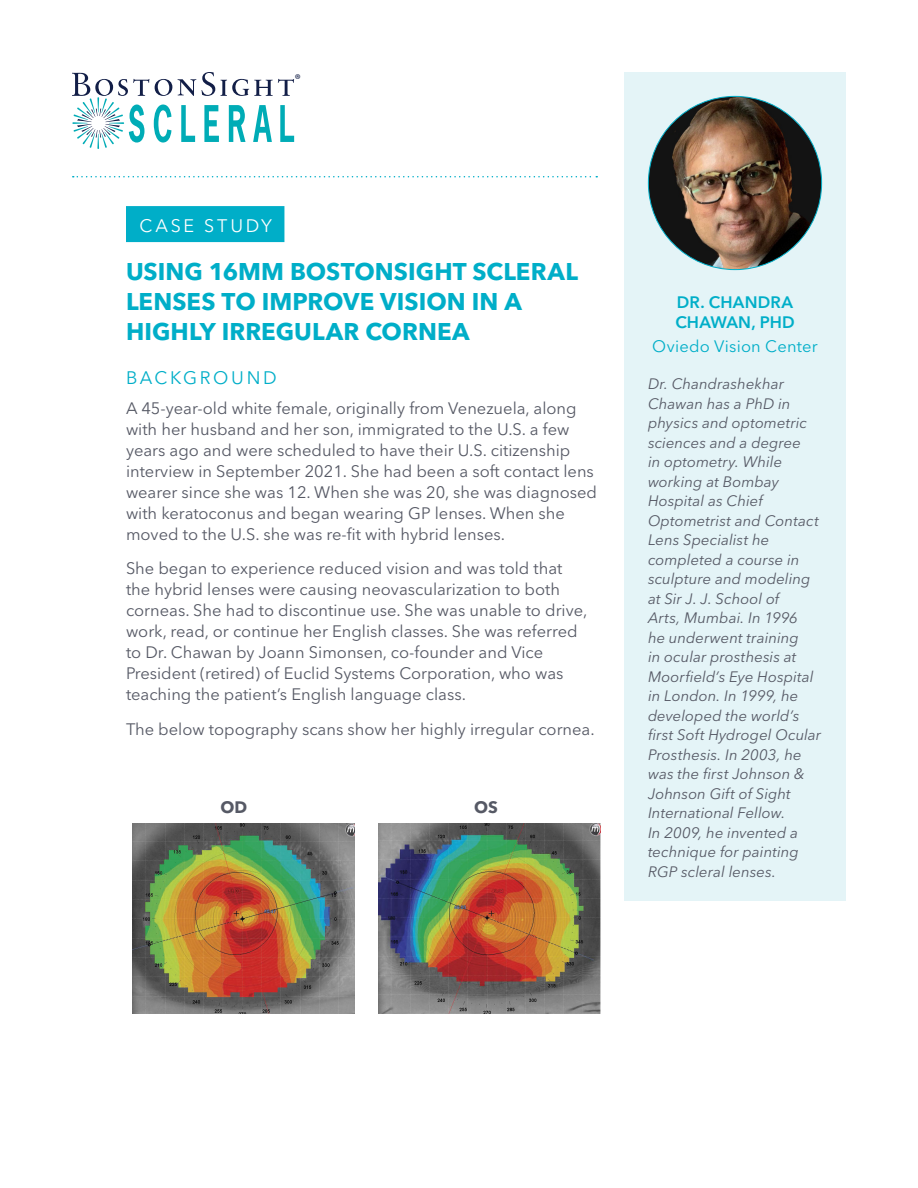
<style>
.page{position:relative;width:918px;height:1188px;background:#fff}
.page>*{position:absolute;margin:0;border:0;box-sizing:border-box;transform-origin:0 0}
.t1{font:700 24px/30px "Avenir Next LT Pro";color:#00aec8}
.Section_Title{font:18px "Avenir Next LT Pro";letter-spacing:.145em;color:#00aec8}
.Case_Study_Headline{font:18px "Avenir Next LT Pro";letter-spacing:.155em;color:#fff}
.Text{font:16.5px/21px "Avenir Next LT Pro";color:#565965}
.Bio_Name{font:600 16.5px/19.5px "Avenir Next LT Pro";letter-spacing:.01em;color:#00aec8}
.Bio_Practice_Name{font:16.5px "Avenir Next LT Pro";letter-spacing:.01em;color:#00aec8}
.Text_Subhead{font:700 16.5px "Avenir Next LT Pro";color:#565965}
.Bio_text{font:italic 15px/19.5px "Avenir Next LT Pro";color:#565965}
.t2{font:14.25px "Myriad Pro";color:#121e47}
</style>
<div class="page">
<svg style="left:73px;top:176px;width:524px;height:1px"></svg>
<svg style="left:181px;top:105px;width:14px;height:37px"></svg>
<svg style="left:204px;top:105px;width:15px;height:37px"></svg>
<svg style="left:229px;top:105px;width:17px;height:37px"></svg>
<svg style="left:253px;top:105px;width:19px;height:37px"></svg>
<svg style="left:280px;top:105px;width:14px;height:37px"></svg>
<svg style="left:178px;top:79px;width:18px;height:17px"></svg>
<svg style="left:202px;top:72px;width:13px;height:24px"></svg>
<svg style="left:221px;top:79px;width:73px;height:17px"></svg>
<svg style="left:72px;top:73px;width:100px;height:76px"></svg>
<div style="left:126px;top:206px;width:158px;height:36px;background:#00aec8"></div>
<img style="left:378px;top:824px;width:222px;height:190px">
<img style="left:132px;top:824px;width:222px;height:190px">
<div style="left:624px;top:72px;width:222px;height:829px;background:#e4f4f7"></div>
<img style="left:648px;top:96px;width:174px;height:174px;border-radius:87px">
<p class="t2" style="left:295px;top:71px;width:7px">®</p>
<p class="Case_Study_Headline" style="left:140px;top:215px;width:134px">CASE STUDY</p>
<p class="t1" style="left:126px;top:256px;width:453px">USING 16MM BOSTONSIGHT SCLERAL<br>LENSES TO IMPROVE VISION IN A<br>HIGHLY IRREGULAR CORNEA</p>
<p class="Section_Title" style="left:126px;top:367px;width:152px">BACKGROUND</p>
<p class="Text" style="left:126px;top:397px;width:473px">A 45-year-old white female, originally from Venezuela, along with her husband and her son, immigrated to the U.S. a few years ago and were scheduled to have their U.S. citizenship interview in September 2021. She had been a soft contact lens wearer since she was 12. When she was 20, she was diagnosed with keratoconus and began wearing GP lenses. When she moved to the U.S. she was re-fit with hybrid lenses.</p>
<p class="Text" style="left:126px;top:558px;width:463px">She began to experience reduced vision and was told that the hybrid lenses were causing neovascularization to both corneas. She had to discontinue use. She was unable to drive, work, read, or continue her English classes. She was referred to Dr. Chawan by Joann Simonsen, co-founder and Vice President (retired) of Euclid Systems Corporation, who was teaching the patient’s English language class.</p>
<p class="Text" style="left:126px;top:718px;width:470px">The below topography scans show her highly irregular cornea.</p>
<p class="Text_Subhead" style="left:221px;top:798px;width:28px">OD</p>
<p class="Text_Subhead" style="left:474px;top:798px;width:25px">OS</p>
<p class="Bio_Name" style="left:675px;top:293px;width:121px">DR. CHANDRA<br>CHAWAN, PHD</p>
<p class="Bio_Practice_Name" style="left:652px;top:336px;width:167px">Oviedo Vision Center</p>
<p class="Bio_text" style="left:648px;top:374px;width:175px">Dr. Chandrashekhar<br>Chawan has a PhD in physics and optometric sciences and a degree<br>in optometry. While working at Bombay<br>Hospital as Chief<br>Optometrist and Contact<br>Lens Specialist he completed a course in sculpture and modeling at Sir J. J. School of<br>Arts, Mumbai. In 1996<br>he underwent training<br>in ocular prosthesis at<br>Moorfield’s Eye Hospital in London. In 1999, he developed the world’s first Soft Hydrogel Ocular<br>Prosthesis. In 2003, he was the first Johnson &amp;<br>Johnson Gift of Sight<br>International Fellow.<br>In 2009, he invented a technique for painting<br>RGP scleral lenses.</p>
</div>
